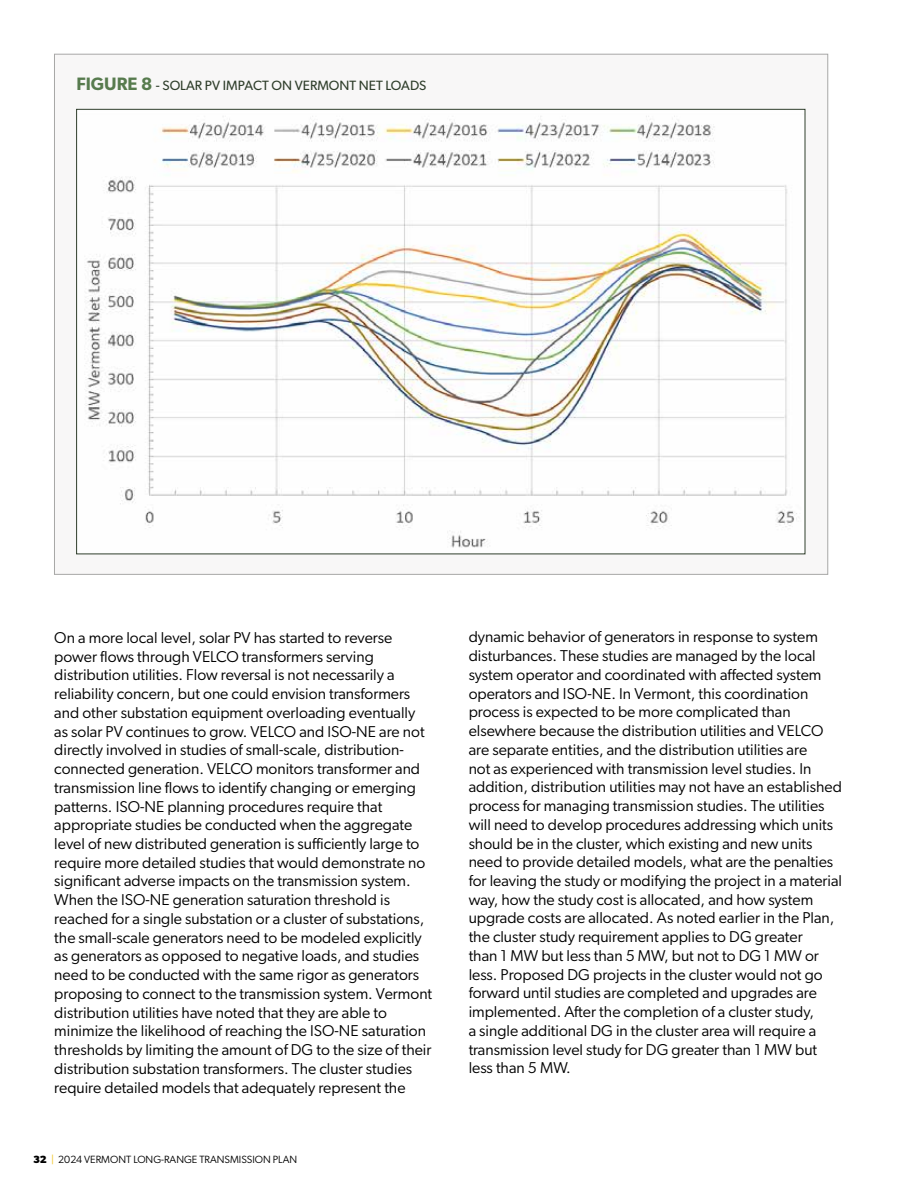
<style>
.page{position:relative;width:918px;height:1188px;background:#fff}
.page>*{position:absolute;margin:0;border:0;box-sizing:border-box;transform-origin:0 0}
.t1{font:15.75px/18.8px "Gibson";color:#000}
.t2{font:13.5px "Gibson";color:#2f3e2b}
.t3{font:10.5px "Gibson";color:#000}
.s1{font-weight:600;font-size:18px;color:#577b4e}
.s2{font-weight:700}
.s3{color:#f1c62b}
</style>
<div class="page">
<div style="left:54px;top:54px;width:774px;height:521px;background:#f8f7f7;border:1px solid #a8a8a7"></div>
<img style="left:87px;top:122px;width:710px;height:426px">
<p class="t2" style="left:76px;top:78px;width:351px"><span class="s1">FIGURE 8</span> - SOLAR PV IMPACT ON VERMONT NET LOADS</p>
<p class="t1" style="left:54px;top:628px;width:379px">On a more local level, solar PV has started to reverse power flows through VELCO transformers serving distribution utilities. Flow reversal is not necessarily a reliability concern, but one could envision transformers and other substation equipment overloading eventually as solar PV continues to grow. VELCO and ISO-NE are not directly involved in studies of small-scale, distribution&shy;connected generation. VELCO monitors transformer and transmission line flows to identify changing or emerging patterns. ISO-NE planning procedures require that appropriate studies be conducted when the aggregate level of new distributed generation is sufficiently large to require more detailed studies that would demonstrate no significant adverse impacts on the transmission system.<br>When the ISO-NE generation saturation threshold is reached for a single substation or a cluster of substations, the small-scale generators need to be modeled explicitly as generators as opposed to negative loads, and studies need to be conducted with the same rigor as generators proposing to connect to the transmission system. Vermont distribution utilities have noted that they are able to minimize the likelihood of reaching the ISO-NE saturation thresholds by limiting the amount of DG to the size of their distribution substation transformers. The cluster studies require detailed models that adequately represent the</p>
<p class="t1" style="left:469px;top:627px;width:375px">dynamic behavior of generators in response to system disturbances. These studies are managed by the local system operator and coordinated with affected system operators and ISO-NE. In Vermont, this coordination process is expected to be more complicated than elsewhere because the distribution utilities and VELCO are separate entities, and the distribution utilities are<br>not as experienced with transmission level studies. In addition, distribution utilities may not have an established process for managing transmission studies. The utilities will need to develop procedures addressing which units should be in the cluster, which existing and new units need to provide detailed models, what are the penalties for leaving the study or modifying the project in a material way, how the study cost is allocated, and how system upgrade costs are allocated. As noted earlier in the Plan, the cluster study requirement applies to DG greater<br>than 1 MW but less than 5 MW, but not to DG 1 MW or less. Proposed DG projects in the cluster would not go forward until studies are completed and upgrades are implemented. After the completion of a cluster study,<br>a single additional DG in the cluster area will require a transmission level study for DG greater than 1 MW but less than 5 MW.</p>
<p class="t3" style="left:33px;top:1153px;width:266px"><span class="s2">32</span> <span class="s3">|</span> 2024 VERMONT LONG-RANGE TRANSMISSION PLAN</p>
</div>
